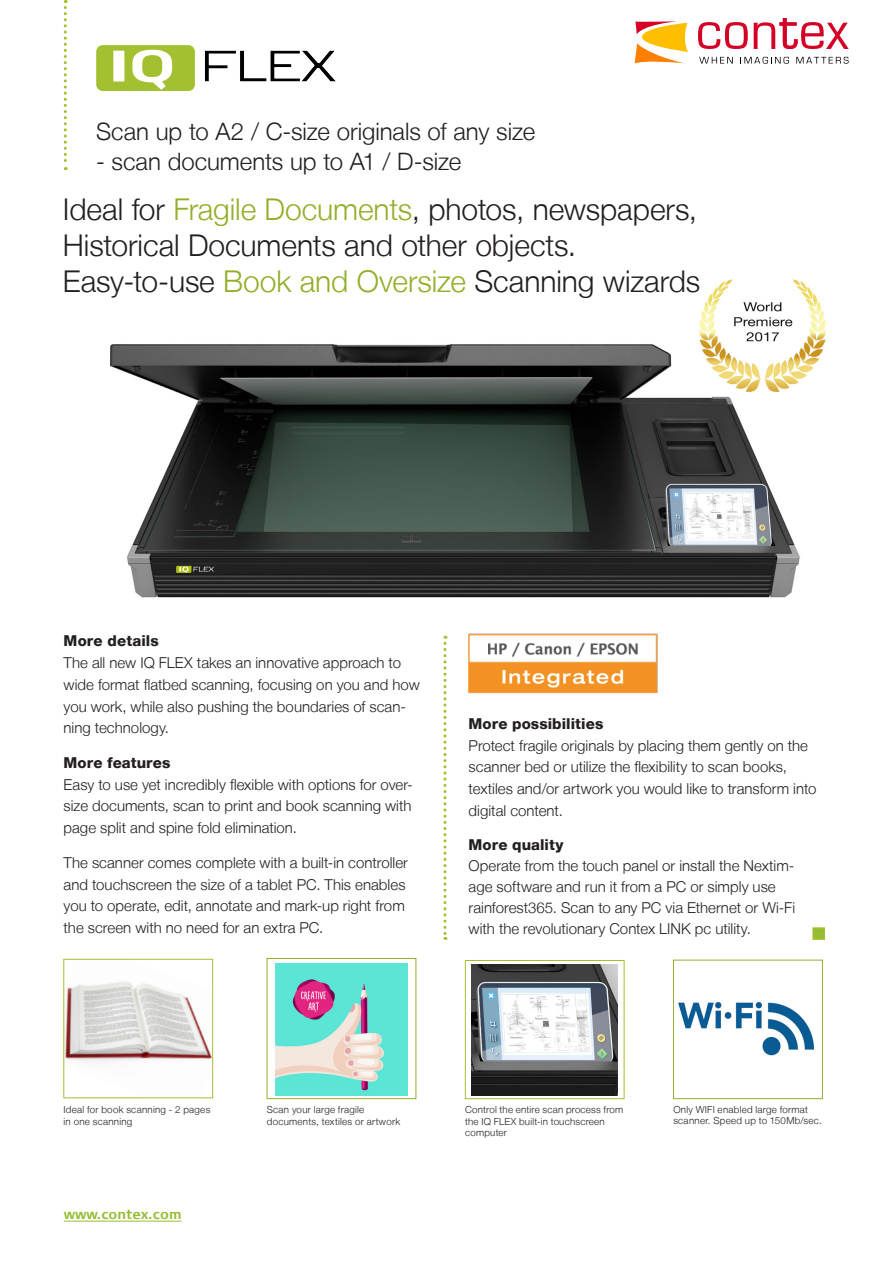
<style>
.page{position:relative;width:893px;height:1263px;background:#fff}
.page>*{position:absolute;margin:0;border:0;box-sizing:border-box;transform-origin:0 0}
.OS{font:300 30px/36px "Helvetica Neue LT";letter-spacing:-.005em;color:#231f20}
.Front_Headline{font:300 24px "Helvetica Neue LT";letter-spacing:-.005em;color:#231f20}
.Body{font:300 15px/21.8px "Helvetica Neue LT";color:#231f20}
.Body-2{font:800 15px "Helvetica Neue LT";letter-spacing:.005em;color:#231f20}
.Body_frontpage{font:700 13.5px "Signa Column";letter-spacing:.01em;color:#96bc33}
.Table-body{font:300 9.75px/11.2px "Helvetica Neue LT";letter-spacing:.025em;color:#231f20}
.s1{color:#92af2a}
</style>
<div class="page">
<svg style="left:64px;top:0;width:3px;height:170px"></svg>
<svg style="left:443px;top:636px;width:3px;height:304px"></svg>
<img style="left:66px;top:981px;width:145px;height:82px">
<div style="left:64px;top:959px;width:149px;height:139px;border:1px solid #a1c030"></div>
<hr style="left:64px;top:1221px;width:118px;height:1px;background:#96bc33">
<div style="left:812px;top:927px;width:13px;height:13px;background:#96bc33;border:2px solid #a1c030"></div>
<img style="left:678px;top:1001px;width:136px;height:55px">
<div style="left:673px;top:960px;width:150px;height:139px;border:1px solid #92af2a"></div>
<img style="left:275px;top:963px;width:132px;height:132px">
<div style="left:267px;top:958px;width:149px;height:141px;border:1px solid #92af2a"></div>
<svg style="left:698px;top:22px;width:50px;height:27px"></svg>
<svg style="left:754px;top:18px;width:95px;height:31px"></svg>
<svg style="left:635px;top:21px;width:53px;height:42px"></svg>
<svg style="left:699px;top:57px;width:34px;height:7px"></svg>
<svg style="left:740px;top:57px;width:49px;height:7px"></svg>
<svg style="left:796px;top:57px;width:53px;height:7px"></svg>
<img style="left:471px;top:964px;width:147px;height:131px">
<div style="left:465px;top:960px;width:159px;height:139px;border:1px solid #a1c030"></div>
<img style="left:96px;top:46px;width:239px;height:45px">
<img style="left:110px;top:344px;width:690px;height:254px">
<img style="left:469px;top:633px;width:189px;height:61px">
<img style="left:689px;top:279px;width:138px;height:123px">
<p class="Front_Headline" style="left:96px;top:117px;width:441px">Scan up to A2 / C-size originals of any size</p>
<p class="Front_Headline" style="left:96px;top:147px;width:367px">- scan documents up to A1 / D-size</p>
<p class="OS" style="left:63px;top:191px;width:639px">Ideal for <span class="s1">Fragile Documents</span>, photos, newspapers,<br>Historical Documents and other objects.<br>Easy-to-use <span class="s1">Book and Oversize</span> Scanning wizards</p>
<p class="Body-2" style="left:64px;top:632px;width:97px">More details</p>
<p class="Body" style="left:64px;top:652px;width:358px">The all new IQ FLEX takes an innovative approach to wide format flatbed scanning, focusing on you and how you work, while also pushing the boundaries of scan&shy;ning technology.</p>
<p class="Body-2" style="left:64px;top:754px;width:108px">More features</p>
<p class="Body" style="left:64px;top:773px;width:351px;text-align:justify">Easy to use yet incredibly flexible with options for over&shy;size documents, scan to print and book scanning with page split and spine fold elimination.</p>
<p class="Body" style="left:64px;top:851px;width:346px">The scanner comes complete with a built-in controller and touchscreen the size of a tablet PC. This enables you to operate, edit, annotate and mark-up right from the screen with no need for an extra PC.</p>
<p class="Body-2" style="left:469px;top:715px;width:136px">More possibilities</p>
<p class="Body" style="left:469px;top:734px;width:349px">Protect fragile originals by placing them gently on the scanner bed or utilize the flexibility to scan books, textiles and/or artwork you would like to transform into digital content.</p>
<p class="Body-2" style="left:469px;top:835px;width:96px">More quality</p>
<p class="Body" style="left:469px;top:854px;width:328px;line-height:21px">Operate from the touch panel or install the Nextim&shy;age software and run it from a PC or simply use rainforest365. Scan to any PC via Ethernet or Wi-Fi with the revolutionary Contex LINK pc utility.</p>
<p class="Table-body" style="left:64px;top:1104px;width:148px">Ideal for book scanning - 2 pages in one scanning</p>
<p class="Body_frontpage" style="left:64px;top:1207px;width:119px">www.contex.com</p>
<p class="Table-body" style="left:267px;top:1104px;width:135px">Scan your large fragile documents, textiles or artwork</p>
<p class="Table-body" style="left:465px;top:1104px;width:160px">Control the entire scan process from the IQ FLEX built-in touchscreen computer</p>
<p class="Table-body" style="left:673px;top:1103px;width:150px">Only WIFI enabled large format scanner. Speed up to 150Mb/sec.</p>
</div>
